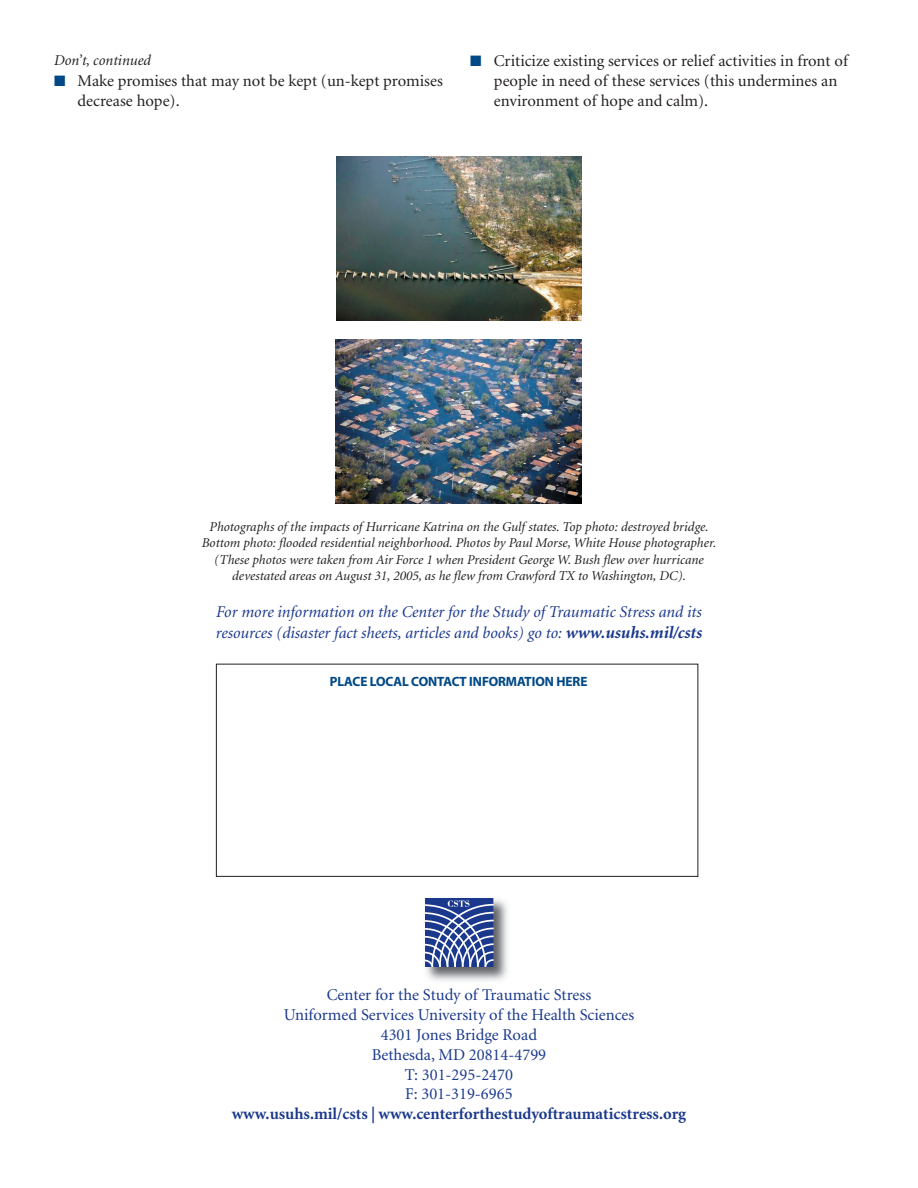
<style>
.page{position:relative;width:918px;height:1188px;background:#fff}
.page>*{position:absolute;margin:0;border:0;box-sizing:border-box;transform-origin:0 0}
.t1{font:16.5px/19.8px "Minion";color:#231f20}
.t2{font:16.5px/19.8px "Minion";color:#1a388c;text-align:center}
.t3{font:italic 16.5px/20.7px "Minion";color:#1a388c}
.t4{font:700 16.5px "Minion";color:#1a388c}
.t5{font:italic 15px "Minion";color:#231f20}
.t6{font:italic 13.5px/16.2px "Minion";color:#231f20;text-align:center}
.t7{font:13.5px "Myriad Headline";color:#004886}
.s1{color:#004886}
.s2{font-weight:700;font-size:17.25px}
</style>
<div class="page">
<div style="left:216px;top:664px;width:482px;height:213px;border:1px solid #231f20"></div>
<img style="left:336px;top:157px;width:246px;height:163px">
<img style="left:335px;top:339px;width:247px;height:164px">
<img style="left:425px;top:898px;width:83px;height:83px">
<div style="left:425px;top:898px;width:68px;height:68px;border:1px solid #1a388c"></div>
<svg style="left:425px;top:900px;width:68px;height:66px"></svg>
<p class="t5" style="left:54px;top:53px;width:98px">Don’t, continued</p>
<p class="t1" style="left:78px;top:71px;width:367px;text-indent:-24px"><span class="s1">■</span> Make promises that may not be kept (un-kept promises decrease hope).</p>
<p class="t1" style="left:494px;top:52px;width:356px;text-indent:-24px"><span class="s1">■</span> Criticize existing services or relief activities in front of people in need of these services (this undermines an environment of hope and calm).</p>
<p class="t6" style="left:202px;top:519px;width:516px">Photographs of the impacts of Hurricane Katrina on the Gulf states. Top photo: destroyed bridge.<br>Bottom photo: flooded residential neighborhood. Photos by Paul Morse, White House photographer. (These photos were taken from Air Force 1 when President George W. Bush flew over hurricane devestated areas on August 31, 2005, as he flew from Crawford TX to Washington, DC).</p>
<p class="t3" style="left:216px;top:602px;width:488px">For more information on the Center for the Study of Traumatic Stress and its resources (disaster fact sheets, articles and books) go to: <span class="s2">www.usuhs.mil/csts</span></p>
<p class="t7" style="left:330px;top:674px;width:259px">PLACE LOCAL CONTACT INFORMATION HERE</p>
<p class="t2" style="left:284px;top:986px;width:352px">Center for the Study of Traumatic Stress<br>Uniformed Services University of the Health Sciences<br>4301 Jones Bridge Road<br>Bethesda, MD 20814-4799<br>T: 301-295-2470<br>F: 301-319-6965</p>
<p class="t4" style="left:232px;top:1106px;width:456px">www.usuhs.mil/csts | www.centerforthestudyoftraumaticstress.org</p>
</div>
